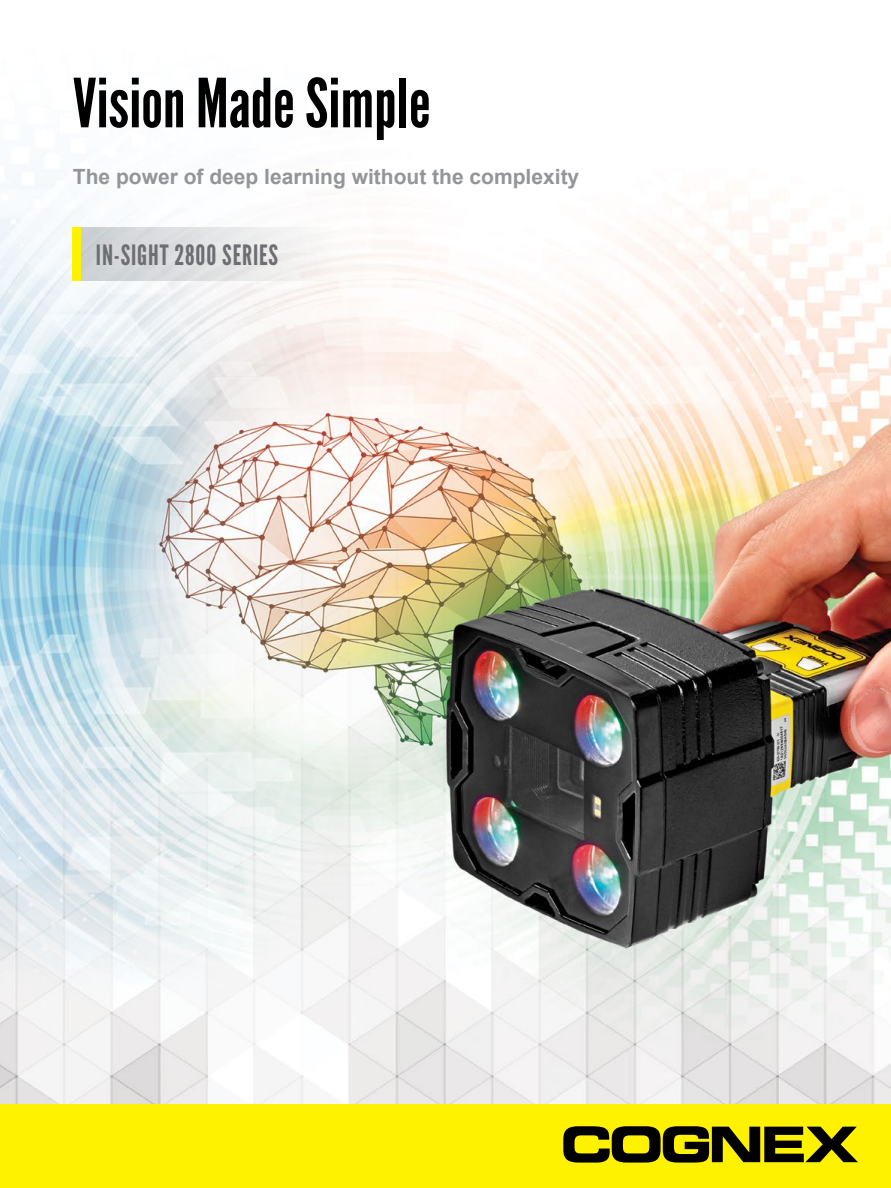
<style>
.page{position:relative;width:891px;height:1188px;background:#fff}
.page>*{position:absolute;margin:0;border:0;box-sizing:border-box;transform-origin:0 0}
.t1{font:67.5px "League Gothic";color:#000}
.t2{font:27.9px "League Gothic";letter-spacing:.03em;color:#6d6e71}
.t3{font:700 21px "Arial";color:#939598}
</style>
<div class="page">
<div style="left:0;top:1104px;width:891px;height:84px;background:#fff200"></div>
<svg style="left:563px;top:1126px;width:295px;height:37px"></svg>
<img style="left:0;top:164px;width:891px;height:940px">
<div style="left:73px;top:228px;width:261px;height:53px;background:linear-gradient(to right,#c8ced2,#faf7f5)"></div>
<div style="left:73px;top:228px;width:8px;height:53px;background:#fff200"></div>
<h1 class="t1" style="left:73px;top:63px;width:359px">Vision Made Simple</h1>
<p class="t3" style="left:73px;top:162px;width:508px">The power of deep learning without the complexity</p>
<h2 class="t2" style="left:96px;top:238px;width:184px">IN-SIGHT 2800 SERIES</h2>
</div>
